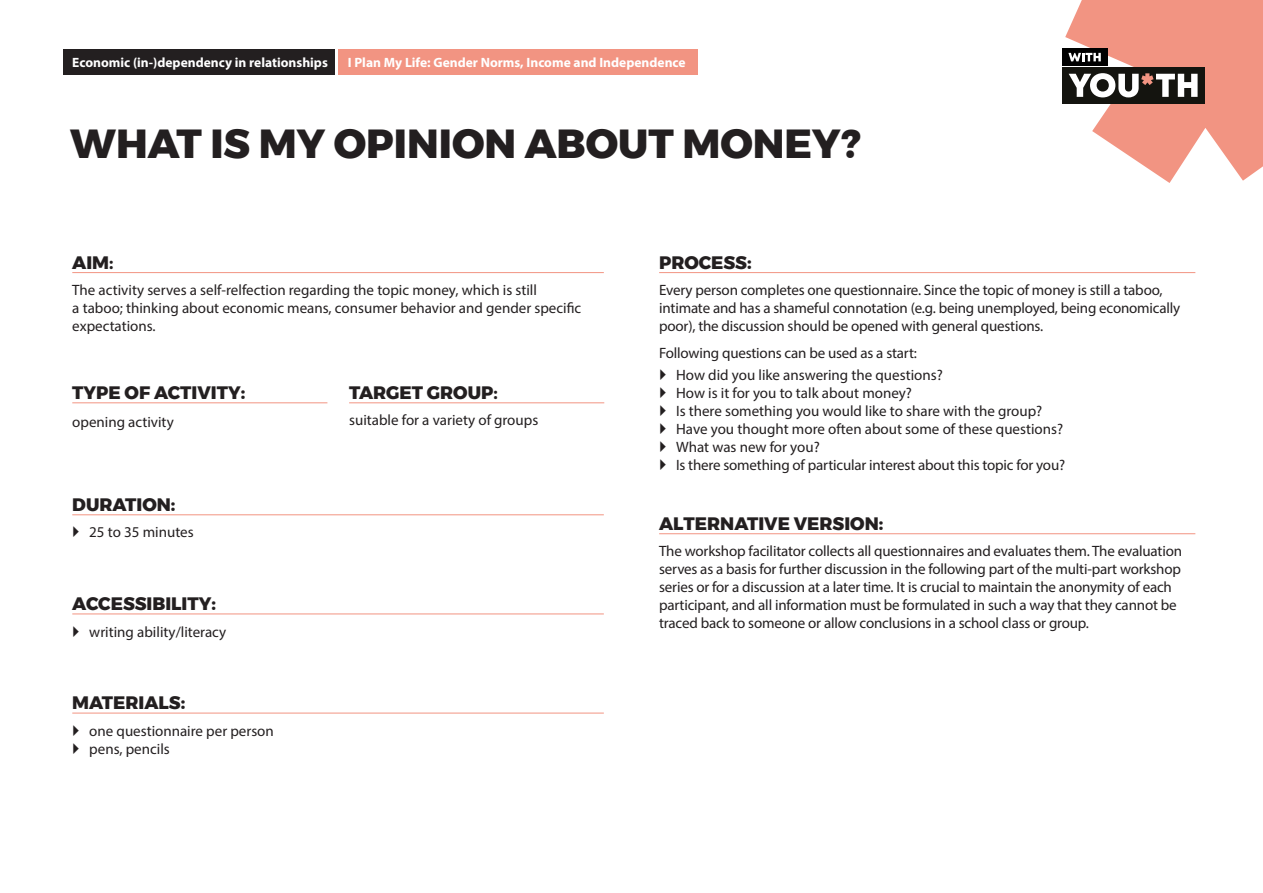
<style>
.page{position:relative;width:1263px;height:893px;background:#fff}
.page>*{position:absolute;margin:0;border:0;box-sizing:border-box;transform-origin:0 0}
.nadpis{font:800 40.5px "Montserrat";color:#231f20}
.nadpis2{font:800 18px "Montserrat";color:#231f20}
.zaklad{font:15px/18px "Myriad Pro";letter-spacing:-.01em;color:#231f20}
.textNEW{font:15px "Myriad Pro";color:#231f20}
.t1{font:700 13.5px "Myriad Pro";color:#fff}
.s1{font-weight:700}
</style>
<div class="page">
<hr style="left:72px;top:272px;width:532px;height:1px;background:#f29482">
<div style="left:1062px;top:67px;width:142px;height:37px;background:#14140f"></div>
<div style="left:1062px;top:48px;width:46px;height:18px;background:#000"></div>
<svg style="left:1065px;top:0;width:198px;height:183px"></svg>
<hr style="left:72px;top:402px;width:255px;height:1px;background:#f29482">
<hr style="left:349px;top:402px;width:255px;height:1px;background:#f29482">
<hr style="left:72px;top:514px;width:532px;height:1px;background:#f29482">
<hr style="left:72px;top:614px;width:532px;height:1px;background:#f29482">
<hr style="left:72px;top:713px;width:532px;height:1px;background:#f29482">
<hr style="left:659px;top:272px;width:536px;height:1px;background:#f29482">
<hr style="left:659px;top:533px;width:536px;height:1px;background:#f29482">
<div style="left:64px;top:49px;width:271px;height:26px;background:#231f20"></div>
<div style="left:338px;top:49px;width:359px;height:26px;background:#f29482"></div>
<p class="t1" style="left:72px;top:54px;width:257px">Economic (in-)dependency in relationships</p>
<p class="t1" style="left:348px;top:54px;width:339px">I Plan My Life: Gender Norms, Income and Independence</p>
<p class="nadpis" style="left:70px;top:111px;width:792px">WHAT IS MY OPINION ABOUT MONEY?</p>
<p class="nadpis2" style="left:72px;top:248px;width:43px">AIM<span class="s1">:</span></p>
<p class="zaklad" style="left:72px;top:281px;width:510px">The activity serves a self-relfection regarding the topic money, which is still<br>a taboo; thinking about economic means, consumer behavior and gender specific expectations.</p>
<p class="nadpis2" style="left:72px;top:378px;width:174px">TYPE OF ACTIVITY:</p>
<p class="textNEW" style="left:72px;top:413px;width:103px">opening activity</p>
<p class="nadpis2" style="left:72px;top:490px;width:105px">DURATION:</p>
<p class="zaklad" style="left:89px;top:523px;width:106px">25 to 35 minutes</p>
<p class="nadpis2" style="left:72px;top:589px;width:145px">ACCESSIBILITY:</p>
<p class="zaklad" style="left:89px;top:622px;width:139px">writing ability/literacy</p>
<p class="nadpis2" style="left:72px;top:688px;width:115px">MATERIALS:</p>
<p class="zaklad" style="left:89px;top:721px;width:186px">one questionnaire per person</p>
<p class="zaklad" style="left:89px;top:739px;width:82px">pens, pencils</p>
<p class="nadpis2" style="left:349px;top:378px;width:150px">TARGET GROUP<span class="s1">:</span></p>
<p class="zaklad" style="left:349px;top:411px;width:191px">suitable for a variety of groups</p>
<p class="nadpis2" style="left:659px;top:248px;width:94px">PROCESS:</p>
<p class="zaklad" style="left:659px;top:281px;width:523px">Every person completes one questionnaire. Since the topic of money is still a taboo, intimate and has a shameful connotation (e.g. being unemployed, being economically poor), the discussion should be opened with general questions.</p>
<p class="zaklad" style="left:659px;top:343px;width:259px">Following questions can be used as a start:</p>
<p class="zaklad" style="left:676px;top:366px;width:268px">How did you like answering the questions?</p>
<p class="zaklad" style="left:676px;top:384px;width:237px">How is it for you to talk about money?</p>
<p class="zaklad" style="left:676px;top:402px;width:368px">Is there something you would like to share with the group?</p>
<p class="zaklad" style="left:676px;top:420px;width:388px">Have you thought more often about some of these questions?</p>
<p class="zaklad" style="left:676px;top:438px;width:145px">What was new for you?</p>
<p class="zaklad" style="left:676px;top:456px;width:391px">Is there something of particular interest about this topic for you?</p>
<p class="nadpis2" style="left:659px;top:509px;width:226px">ALTERNATIVE VERSION:</p>
<p class="zaklad" style="left:659px;top:542px;width:524px">The workshop facilitator collects all questionnaires and evaluates them. The evaluation serves as a basis for further discussion in the following part of the multi-part workshop series or for a discussion at a later time. It is crucial to maintain the anonymity of each participant, and all information must be formulated in such a way that they cannot be traced back to someone or allow conclusions in a school class or group.</p>
</div>
